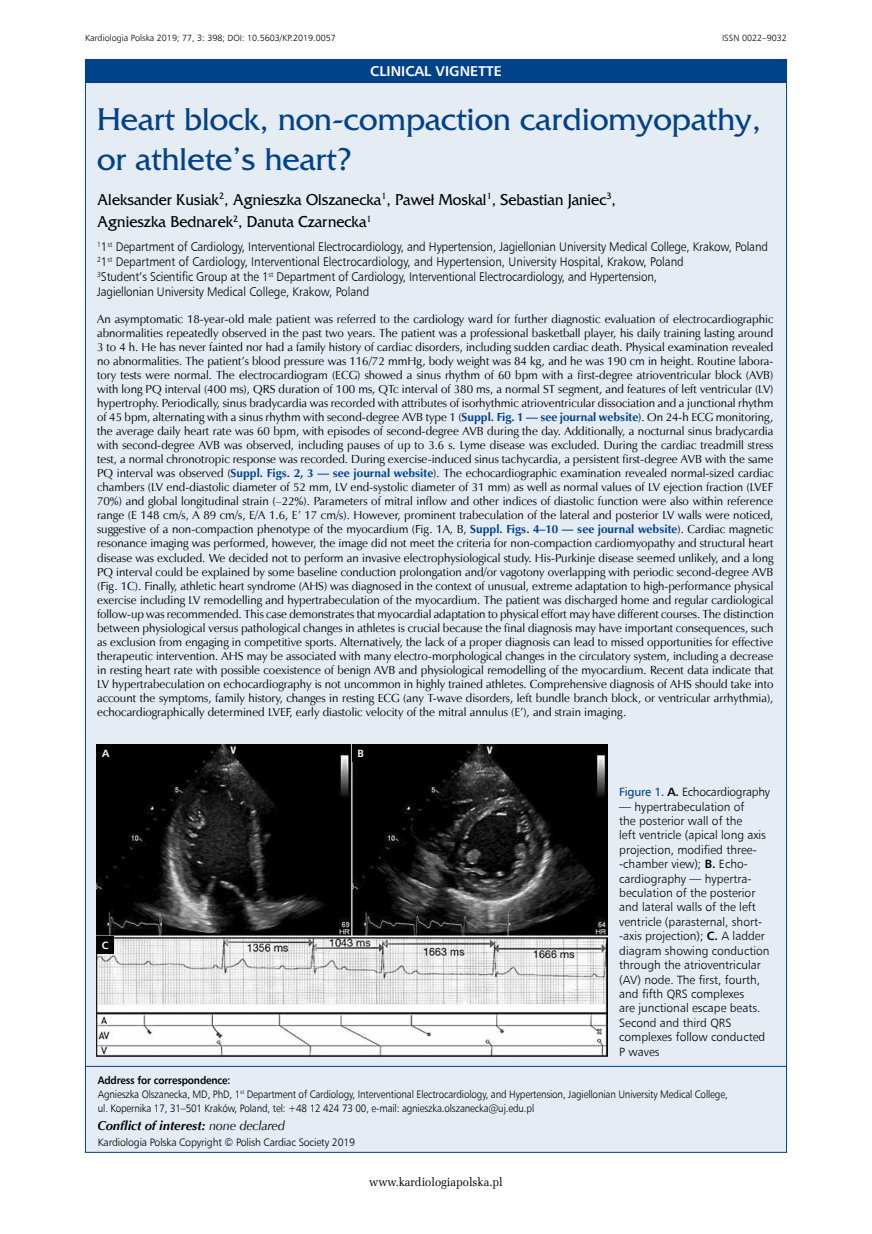
<style>
.page{position:relative;width:872px;height:1234px;background:#fff}
.page>*{position:absolute;margin:0;border:0;box-sizing:border-box;transform-origin:0 0}
.t1{font:33px/39px "France";color:#004289}
.t2{font:16.5px/22.5px "France";color:#000;scale:.94 1}
.t3{font:700 14.25px "Humnst 777 EU";color:#fff}
.t4{font:italic 700 12.75px "Zapf Humnst EU";color:#000}
.t5{font:12.6px/15px "Humnst 777 Lt EU";letter-spacing:-.01em;color:#000;scale:.93 1}
.t6{font:12px/14.4px "Humnst 777 Lt EU";color:#000}
.t7{font:12px "Humnst 777 Lt EU";letter-spacing:-.02em;color:#000}
.t8{font:12px "Zapf Ellipt EU";color:#000;scale:.95 1}
.t9{font:11.7px/14.1px "Zapf Humnst EU";color:#000;text-align:justify}
.t10{font:10.8px/14.2px "Humnst 777 Lt EU";letter-spacing:-.015em;color:#000;scale:.92 1}
.t11{font:10.8px "Humnst 777 Lt EU";letter-spacing:-.015em;color:#000}
.t12{font:700 10.8px "Humnst 777 EU";letter-spacing:-.015em;color:#000;scale:.92 1}
.t13{font:700 10.5px "Humnst 777 EU";color:#fff}
.t14{font:9px "Humnst 777 Lt EU";color:#000}
.s1{font-weight:700;color:#004289}
.s2{font-family:"Humnst 777 EU";color:#004289}
.s3{font-family:"Humnst 777 EU";font-weight:700}
.s4{font-weight:400}
</style>
<div class="page">
<div style="left:85px;top:60px;width:702px;height:1092px;background:#e6ecf3;border:1px solid #004289"></div>
<div style="left:85px;top:59px;width:702px;height:24px;background:#004289"></div>
<hr style="left:85px;top:1065px;width:702px;height:1px;background:#004289">
<img style="left:97px;top:744px;width:510px;height:311px">
<div style="left:97px;top:744px;width:17px;height:17px;background:#000"></div>
<div style="left:352px;top:744px;width:17px;height:17px;background:#000"></div>
<div style="left:97px;top:936px;width:17px;height:17px;background:#000"></div>
<p class="t14" style="left:85px;top:33px;width:252px">Kardiologia Polska 2019; 77, 3: 398; DOI: 10.5603/KP.2019.0057</p>
<p class="t14" style="left:722px;top:33px;width:66px">ISSN 0022–9032</p>
<p class="t3" style="left:370px;top:62px;width:133px">CLINICAL VIGNETTE</p>
<h1 class="t1" style="left:97px;top:100px;width:665px">Heart block, non-compaction cardiomyopathy, or athlete’s heart?</h1>
<h2 class="t2" style="left:97px;top:188px;width:553px">Aleksander Kusiak<sup>2</sup>, Agnieszka Olszanecka<sup>1</sup>, Paweł Moskal<sup>1</sup>, Sebastian Janiec<sup>3</sup>,<br>Agnieszka Bednarek<sup>2</sup>, Danuta Czarnecka<sup>1</sup></h2>
<p class="t5" style="left:97px;top:239px;width:723px"><sup>1</sup>1<sup>st</sup> Department of Cardiology, Interventional Electrocardiology, and Hypertension, Jagiellonian University Medical College, Krakow, Poland <sup>2</sup>1<sup>st</sup> Department of Cardiology, Interventional Electrocardiology, and Hypertension, University Hospital, Krakow, Poland<br><sup>3</sup>Student’s Scientific Group at the 1<sup>st</sup> Department of Cardiology, Interventional Electrocardiology, and Hypertension,<br>Jagiellonian University Medical College, Krakow, Poland</p>
<p class="t9" style="left:97px;top:311px;width:678px">An asymptomatic 18-year-old male patient was referred to the cardiology ward for further diagnostic evaluation of electrocardiographic abnormalities repeatedly observed in the past two years. The patient was a professional basketball player, his daily training lasting around 3 to 4 h. He has never fainted nor had a family history of cardiac disorders, including sudden cardiac death. Physical examination revealed no abnormalities. The patient’s blood pressure was 116/72 mmHg, body weight was 84 kg, and he was 190 cm in height. Routine labora&shy;tory tests were normal. The electrocardiogram (ECG) showed a sinus rhythm of 60 bpm with a first-degree atrioventricular block (AVB) with long PQ interval (400 ms), QRS duration of 100 ms, QTc interval of 380 ms, a normal ST segment, and features of left ventricular (LV) hypertrophy. Periodically, sinus bradycardia was recorded with attributes of isorhythmic atrioventricular dissociation and a junctional rhythm of 45 bpm, alternating with a sinus rhythm with second-degree AVB type 1 (<span class="s1">Suppl. Fig. 1 — see journal website</span>). On 24-h ECG monitoring, the average daily heart rate was 60 bpm, with episodes of second-degree AVB during the day. Additionally, a nocturnal sinus bradycardia with second-degree AVB was observed, including pauses of up to 3.6 s. Lyme disease was excluded. During the cardiac treadmill stress test, a normal chronotropic response was recorded. During exercise-induced sinus tachycardia, a persistent first-degree AVB with the same PQ interval was observed (<span class="s1">Suppl. Figs. 2, 3 — see journal website</span>). The echocardiographic examination revealed normal-sized cardiac chambers (LV end-diastolic diameter of 52 mm, LV end-systolic diameter of 31 mm) as well as normal values of LV ejection fraction (LVEF 70%) and global longitudinal strain (–22%). Parameters of mitral inflow and other indices of diastolic function were also within reference range (E 148 cm/s, A 89 cm/s, E/A 1.6, E’ 17 cm/s). However, prominent trabeculation of the lateral and posterior LV walls were noticed, suggestive of a non-compaction phenotype of the myocardium (Fig. 1A, B, <span class="s1">Suppl. Figs. 4–10 — see journal website</span>). Cardiac magnetic resonance imaging was performed, however, the image did not meet the criteria for non-compaction cardiomyopathy and structural heart disease was excluded. We decided not to perform an invasive electrophysiological study. His-Purkinje disease seemed unlikely, and a long PQ interval could be explained by some baseline conduction prolongation and/or vagotony overlapping with periodic second-degree AVB (Fig. 1C). Finally, athletic heart syndrome (AHS) was diagnosed in the context of unusual, extreme adaptation to high-performance physical exercise including LV remodelling and hypertrabeculation of the myocardium. The patient was discharged home and regular cardiological follow-up was recommended. This case demonstrates that myocardial adaptation to physical effort may have different courses. The distinction between physiological versus pathological changes in athletes is crucial because the final diagnosis may have important consequences, such as exclusion from engaging in competitive sports. Alternatively, the lack of a proper diagnosis can lead to missed opportunities for effective therapeutic intervention. AHS may be associated with many electro-morphological changes in the circulatory system, including a decrease in resting heart rate with possible coexistence of benign AVB and physiological remodelling of the myocardium. Recent data indicate that LV hypertrabeculation on echocardiography is not uncommon in highly trained athletes. Comprehensive diagnosis of AHS should take into account the symptoms, family history, changes in resting ECG (any T-wave disorders, left bundle branch block, or ventricular arrhythmia), echocardiographically determined LVEF, early diastolic velocity of the mitral annulus (E’), and strain imaging.</p>
<p class="t13" style="left:102px;top:746px;width:9px">A</p>
<p class="t13" style="left:357px;top:746px;width:8px">B</p>
<p class="t13" style="left:102px;top:938px;width:8px">C</p>
<p class="t7" style="left:619px;top:784px;width:152px"><span class="s2">Figure 1.</span> <span class="s3">A.</span> Echocardiography</p>
<p class="t6" style="left:619px;top:798px;width:152px">— hypertrabeculation of<br>the posterior wall of the<br>left ventricle (apical long axis projection, modified three--chamber view); <span class="s3">B.</span> Echo&shy;cardiography — hypertra&shy;beculation of the posterior and lateral walls of the left ventricle (parasternal, short--axis projection); <span class="s3">C.</span> A ladder diagram showing conduction through the atrioventricular (AV) node. The first, fourth, and fifth QRS complexes<br>are junctional escape beats.<br>Second and third QRS complexes follow conducted<br>P waves</p>
<p class="t12" style="left:98px;top:1072px;width:146px">Address for correspondence:</p>
<p class="t10" style="left:98px;top:1086px;width:686px">Agnieszka Olszanecka, MD, PhD, 1<sup>st</sup> Department of Cardiology, Interventional Electrocardiology, and Hypertension, Jagiellonian University Medical College, ul. Kopernika 17, 31–501 Kraków, Poland, tel: +48 12 424 73 00, e-mail: agnieszka.olszanecka@uj.edu.pl</p>
<p class="t4" style="left:98px;top:1117px;width:189px">Conflict of interest: <span class="s4">none declared</span></p>
<p class="t11" style="left:98px;top:1135px;width:259px">Kardiologia Polska Copyright © Polish Cardiac Society 2019</p>
<p class="t8" style="left:369px;top:1174px;width:142px">www.kardiologiapolska.pl</p>
</div>
